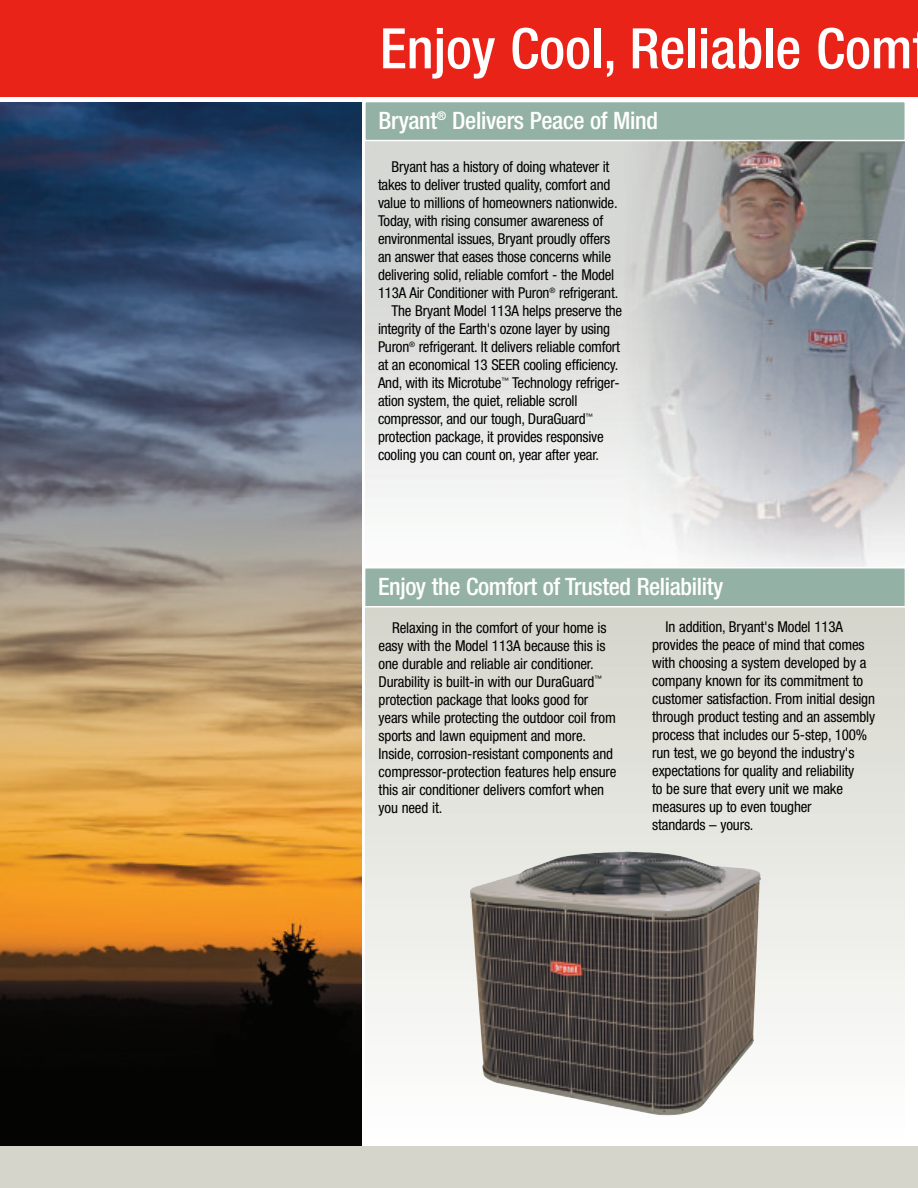
<style>
.page{position:relative;width:918px;height:1188px;background:#fff}
.page>*{position:absolute;margin:0;border:0;box-sizing:border-box;transform-origin:0 0}
.t1{font:500 condensed 55.95px "Helvetica Neue";color:#fff}
.t2{font:500 condensed 24px "Helvetica Neue";letter-spacing:-.015em;color:#fff}
.t3{font:condensed 15px/18px "Helvetica Neue";letter-spacing:-.01em;color:#000}
</style>
<div class="page">
<img style="left:366px;top:141px;width:538px;height:426px">
<div style="left:365px;top:606px;width:539px;height:10px;background:#d5d5cc"></div>
<div style="left:365px;top:615px;width:539px;height:11px;background:#d6d6cd"></div>
<div style="left:365px;top:625px;width:539px;height:11px;background:#d6d6ce"></div>
<div style="left:365px;top:636px;width:539px;height:11px;background:#d7d7cf"></div>
<div style="left:365px;top:646px;width:539px;height:11px;background:#d8d8d0"></div>
<div style="left:365px;top:657px;width:539px;height:11px;background:#d9d9d1"></div>
<div style="left:365px;top:667px;width:539px;height:11px;background:#dadad2"></div>
<div style="left:365px;top:678px;width:539px;height:11px;background:#dbdbd3"></div>
<div style="left:365px;top:688px;width:539px;height:11px;background:#dcdcd4"></div>
<div style="left:365px;top:699px;width:539px;height:11px;background:#dcdcd5"></div>
<div style="left:365px;top:709px;width:539px;height:11px;background:#ddddd6"></div>
<div style="left:365px;top:720px;width:539px;height:11px;background:#deded7"></div>
<div style="left:365px;top:730px;width:539px;height:11px;background:#dfdfd8"></div>
<div style="left:365px;top:741px;width:539px;height:11px;background:#e0e0d9"></div>
<div style="left:365px;top:751px;width:539px;height:11px;background:#e0e0da"></div>
<div style="left:365px;top:762px;width:539px;height:11px;background:#e1e1db"></div>
<div style="left:365px;top:772px;width:539px;height:11px;background:#e2e2dc"></div>
<div style="left:365px;top:782px;width:539px;height:11px;background:#e3e3dd"></div>
<div style="left:365px;top:793px;width:539px;height:11px;background:#e4e4de"></div>
<div style="left:365px;top:803px;width:539px;height:11px;background:#e4e4df"></div>
<div style="left:365px;top:814px;width:539px;height:11px;background:#e6e6e0"></div>
<div style="left:365px;top:824px;width:539px;height:11px;background:#e6e6e1"></div>
<div style="left:365px;top:835px;width:539px;height:11px;background:#e7e7e2"></div>
<div style="left:365px;top:845px;width:539px;height:11px;background:#e8e8e3"></div>
<svg style="left:365px;top:856px;width:539px;height:10px;background:#c4c4c1"></svg>
<svg style="left:365px;top:866px;width:539px;height:11px;background:#b2b2ae"></svg>
<svg style="left:365px;top:877px;width:539px;height:10px;background:#acaba8"></svg>
<svg style="left:365px;top:887px;width:539px;height:11px;background:#bab7b4"></svg>
<svg style="left:365px;top:898px;width:539px;height:10px;background:#c2beb8"></svg>
<svg style="left:365px;top:908px;width:539px;height:11px;background:#a7a29d"></svg>
<svg style="left:365px;top:919px;width:539px;height:10px;background:#9a9591"></svg>
<svg style="left:365px;top:929px;width:539px;height:10px;background:#9a9692"></svg>
<svg style="left:365px;top:939px;width:539px;height:11px;background:#9c9794"></svg>
<svg style="left:365px;top:950px;width:539px;height:10px;background:#9c9894"></svg>
<svg style="left:365px;top:960px;width:539px;height:11px;background:#a39a96"></svg>
<svg style="left:365px;top:971px;width:539px;height:10px"></svg>
<svg style="left:365px;top:981px;width:539px;height:11px"></svg>
<svg style="left:365px;top:992px;width:539px;height:10px"></svg>
<svg style="left:365px;top:1002px;width:539px;height:11px"></svg>
<svg style="left:365px;top:1013px;width:539px;height:10px"></svg>
<svg style="left:365px;top:1023px;width:539px;height:11px"></svg>
<svg style="left:480px;top:1034px;width:274px;height:10px;background:#4d4642"></svg>
<svg style="left:481px;top:1044px;width:272px;height:11px;background:#514a46"></svg>
<svg style="left:482px;top:1055px;width:262px;height:10px;background:#4c4543"></svg>
<svg style="left:482px;top:1065px;width:254px;height:11px;background:#4b4543"></svg>
<div style="left:365px;top:1076px;width:539px;height:10px;background:#fafaf9"></div>
<div style="left:365px;top:1086px;width:539px;height:11px;background:#fbfbfa"></div>
<div style="left:365px;top:1096px;width:539px;height:11px;background:#fcfcfb"></div>
<div style="left:0;top:0;width:918px;height:97px;background:#e92317"></div>
<img style="left:0;top:103px;width:362px;height:1043px">
<div style="left:365px;top:102px;width:540px;height:39px;background:#94b1a5"></div>
<div style="left:364px;top:101px;width:542px;height:40px;border:2px solid #fff"></div>
<div style="left:365px;top:568px;width:540px;height:39px;background:#94b1a5"></div>
<div style="left:364px;top:567px;width:542px;height:41px;border:2px solid #fff"></div>
<div style="left:0;top:1146px;width:918px;height:42px;background:#d5d5cc"></div>
<img style="left:486px;top:1078px;width:216px;height:38px">
<h1 class="t1" style="left:380px;top:28px;width:534px">Enjoy Cool, Reliable Com</h1>
<h2 class="t2" style="left:379px;top:112px;width:281px">Bryant<sup>®</sup> Delivers Peace of Mind</h2>
<p class="t3" style="left:392px;top:159px;width:220px">Bryant has a history of doing whatever it</p>
<p class="t3" style="left:378px;top:177px;width:234px">takes to deliver trusted quality, comfort and</p>
<p class="t3" style="left:378px;top:195px;width:241px">value to millions of homeowners nationwide.</p>
<p class="t3" style="left:378px;top:213px;width:227px">Today, with rising consumer awareness of</p>
<p class="t3" style="left:378px;top:231px;width:234px">environmental issues, Bryant proudly offers</p>
<p class="t3" style="left:378px;top:249px;width:234px">an answer that eases those concerns while</p>
<p class="t3" style="left:378px;top:267px;width:238px">delivering solid, reliable comfort - the Model</p>
<p class="t3" style="left:378px;top:285px;width:242px">113A Air Conditioner with Puron<sup>®</sup> refrigerant.</p>
<p class="t3" style="left:392px;top:303px;width:232px">The Bryant Model 113A helps preserve the</p>
<p class="t3" style="left:378px;top:321px;width:234px">integrity of the Earth's ozone layer by using</p>
<p class="t3" style="left:378px;top:339px;width:243px">Puron<sup>®</sup> refrigerant. It delivers reliable comfort</p>
<p class="t3" style="left:378px;top:357px;width:242px">at an economical 13 SEER cooling efficiency.</p>
<p class="t3" style="left:378px;top:375px;width:243px">And, with its Microtube<sup>™</sup> Technology refriger-</p>
<p class="t3" style="left:378px;top:393px;width:201px">ation system, the quiet, reliable scroll</p>
<p class="t3" style="left:378px;top:411px;width:217px">compressor, and our tough, DuraGuard<sup>™</sup></p>
<p class="t3" style="left:378px;top:429px;width:227px">protection package, it provides responsive</p>
<p class="t3" style="left:378px;top:447px;width:223px">cooling you can count on, year after year.</p>
<h2 class="t2" style="left:378px;top:578px;width:347px">Enjoy the Comfort of Trusted Reliability</h2>
<p class="t3" style="left:379px;top:620px;width:239px;text-indent:14px">Relaxing in the comfort of your home is easy with the Model 113A because this is one durable and reliable air conditioner.<br>Durability is built-in with our DuraGuard<sup>™ </sup>protection package that looks good for years while protecting the outdoor coil from sports and lawn equipment and more.<br>Inside, corrosion-resistant components and compressor-protection features help ensure this air conditioner delivers comfort when you need it.</p>
<p class="t3" style="left:652px;top:619px;width:225px;text-indent:14px">In addition, Bryant's Model 113A provides the peace of mind that comes with choosing a system developed by a company known for its commitment to customer satisfaction. From initial design through product testing and an assembly process that includes our 5-step, 100% run test, we go beyond the industry's expectations for quality and reliability<br>to be sure that every unit we make measures up to even tougher<br>standards – yours.</p>
</div>
